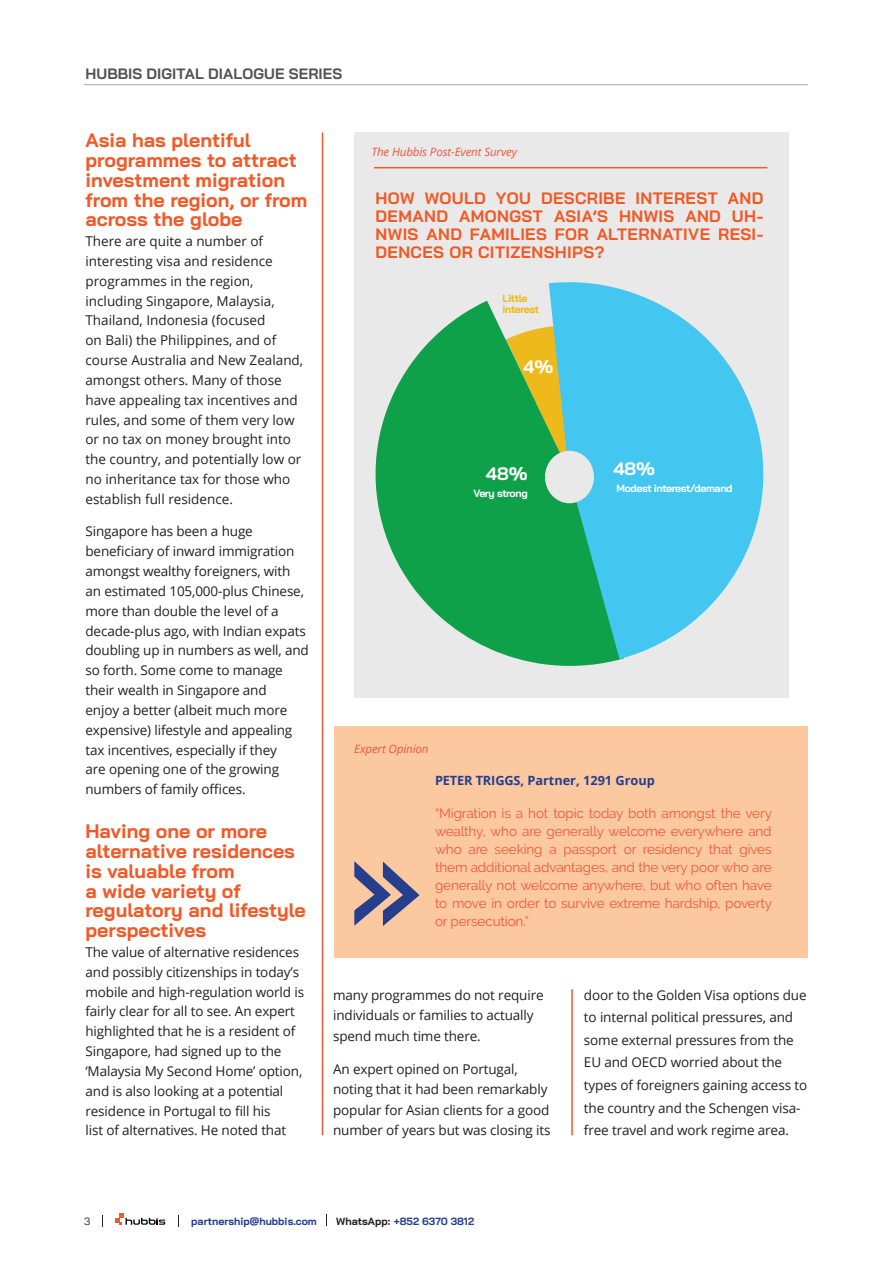
<style>
.page{position:relative;width:893px;height:1263px;background:#fff}
.page>*{position:absolute;margin:0;border:0;box-sizing:border-box;transform-origin:0 0}
.subtitle{font:700 19.5px/19.8px "Bai Jamjuree";color:#f15927}
.big_number_percent{font:700 18px "Bai Jamjuree";color:#fff}
.Header_style{font:700 16.5px/18px "Bai Jamjuree";letter-spacing:.025em;color:#f15925;text-align:justify}
.t1{font:700 15px "Bai Jamjuree";letter-spacing:.005em;color:#535355}
.content_style_no_hyp{font:13.5px/19.8px "Open Sans";letter-spacing:-.01em;color:#231f20}
.Paragraph_Style_1{font:13.5px/18px "Raleway";letter-spacing:-.01em;color:#f05739;text-align:justify}
.t2{font:700 12.75px "Open Sans";color:#253f8e}
.t3{font:italic 11.55px "Open Sans";letter-spacing:-.01em;color:#f05739}
.t4{font:700 10.5px "Bai Jamjuree";color:#25408f}
.small_infogrpahic{font:700 10.5px "Bai Jamjuree";letter-spacing:-.04em;color:#fff}
.small_infogrpahic-2{font:700 10.5px/10.5px "Bai Jamjuree";letter-spacing:-.04em;color:#eeb91b}
.t5{font:10.5px "Bai Jamjuree";color:#231f20}
.s1{color:#231f20}
</style>
<div class="page">
<hr style="left:322px;top:132px;width:1px;height:1003px;background:#f05739">
<hr style="left:571px;top:989px;width:2px;height:146px;background:#f05739">
<hr style="left:84px;top:84px;width:724px;height:1px;background:#adadad">
<svg style="left:115px;top:1213px;width:50px;height:12px"></svg>
<div style="left:354px;top:132px;width:435px;height:565px;background:#e9e9e9"></div>
<hr style="left:374px;top:167px;width:393px;height:1px;background:#f15925">
<div style="left:334px;top:726px;width:474px;height:232px;background:#fcc8a0"></div>
<svg style="left:354px;top:861px;width:66px;height:65px"></svg>
<svg style="left:376px;top:301px;width:246px;height:365px;fill:#0fa14a"></svg>
<svg style="left:549px;top:282px;width:215px;height:377px;fill:#43c7f0"></svg>
<div style="left:545px;top:451px;width:49px;height:52px;background:#e9e9e9;border-radius:50%"></div>
<p class="t1" style="left:85px;top:65px;width:258px">HUBBIS DIGITAL DIALOGUE SERIES</p>
<p class="subtitle" style="left:85px;top:130px;width:223px">Asia has plentiful programmes to attract investment migration from the region, or from across the globe</p>
<p class="content_style_no_hyp" style="left:85px;top:231px;width:219px">There are quite a number of interesting visa and residence programmes in the region, including Singapore, Malaysia,<br>Thailand, Indonesia (focused<br>on Bali) the Philippines, and of course Australia and New Zealand, amongst others. Many of those have appealing tax incentives and rules, and some of them very low or no tax on money brought into the country, and potentially low or no inheritance tax for those who establish full residence.</p>
<p class="content_style_no_hyp" style="left:85px;top:521px;width:225px">Singapore has been a huge beneficiary of inward immigration amongst wealthy foreigners, with an estimated 105,000-plus Chinese, more than double the level of a decade-plus ago, with Indian expats doubling up in numbers as well, and so forth. Some come to manage their wealth in Singapore and<br>enjoy a better (albeit much more expensive) lifestyle and appealing tax incentives, especially if they<br>are opening one of the growing numbers of family offices.</p>
<p class="subtitle" style="left:85px;top:821px;width:222px">Having one or more alternative residences is valuable from<br>a wide variety of regulatory and lifestyle perspectives</p>
<p class="content_style_no_hyp" style="left:85px;top:942px;width:220px">The value of alternative residences and possibly citizenships in today’s mobile and high-regulation world is fairly clear for all to see. An expert highlighted that he is a resident of Singapore, had signed up to the ‘Malaysia My Second Home’ option, and is also looking at a potential residence in Portugal to fill his<br>list of alternatives. He noted that</p>
<p class="t3" style="left:371px;top:143px;width:147px">The Hubbis Post-Event Survey</p>
<p class="Header_style" style="left:376px;top:189px;width:389px">HOW WOULD YOU DESCRIBE INTEREST AND DEMAND AMONGST ASIA’S HNWIS AND UH-NWIS AND FAMILIES FOR ALTERNATIVE RESI-DENCES OR CITIZENSHIPS?</p>
<p class="small_infogrpahic-2" style="left:503px;top:293px;width:38px">Little interest</p>
<p class="big_number_percent" style="left:523px;top:356px;width:32px">4%</p>
<p class="big_number_percent" style="left:486px;top:463px;width:43px">48%</p>
<p class="big_number_percent" style="left:613px;top:458px;width:43px">48%</p>
<p class="small_infogrpahic" style="left:474px;top:487px;width:56px">Very strong</p>
<p class="small_infogrpahic" style="left:616px;top:482px;width:118px">Modest interest/demand</p>
<p class="t3" style="left:354px;top:741px;width:76px">Expert Opinion</p>
<p class="t2" style="left:435px;top:771px;width:221px">PETER TRIGGS, Partner, 1291 Group</p>
<p class="Paragraph_Style_1" style="left:435px;top:804px;width:338px">“Migration is a hot topic today both amongst the very wealthy, who are generally welcome everywhere and who are seeking a passport or residency that gives them additional advantages, and the very poor who are generally not welcome anywhere, but who often have to move in order to survive extreme hardship, poverty or persecution.”</p>
<p class="content_style_no_hyp" style="left:333px;top:984px;width:212px;line-height:20.5px">many programmes do not require individuals or families to actually spend much time there.</p>
<p class="content_style_no_hyp" style="left:333px;top:1058px;width:219px;line-height:20.5px">An expert opined on Portugal, noting that it had been remarkably popular for Asian clients for a good number of years but was closing its</p>
<p class="content_style_no_hyp" style="left:584px;top:983px;width:225px;line-height:22.6px">door to the Golden Visa options due to internal political pressures, and some external pressures from the EU and OECD worried about the types of foreigners gaining access to the country and the Schengen visa&shy;free travel and work regime area.</p>
<p class="t5" style="left:84px;top:1212px;width:8px">3</p>
<p class="t4" style="left:191px;top:1215px;width:127px">partnership@hubbis.com</p>
<p class="t4" style="left:336px;top:1215px;width:139px"><span class="s1">WhatsApp:</span> +852 6370 3812</p>
</div>
